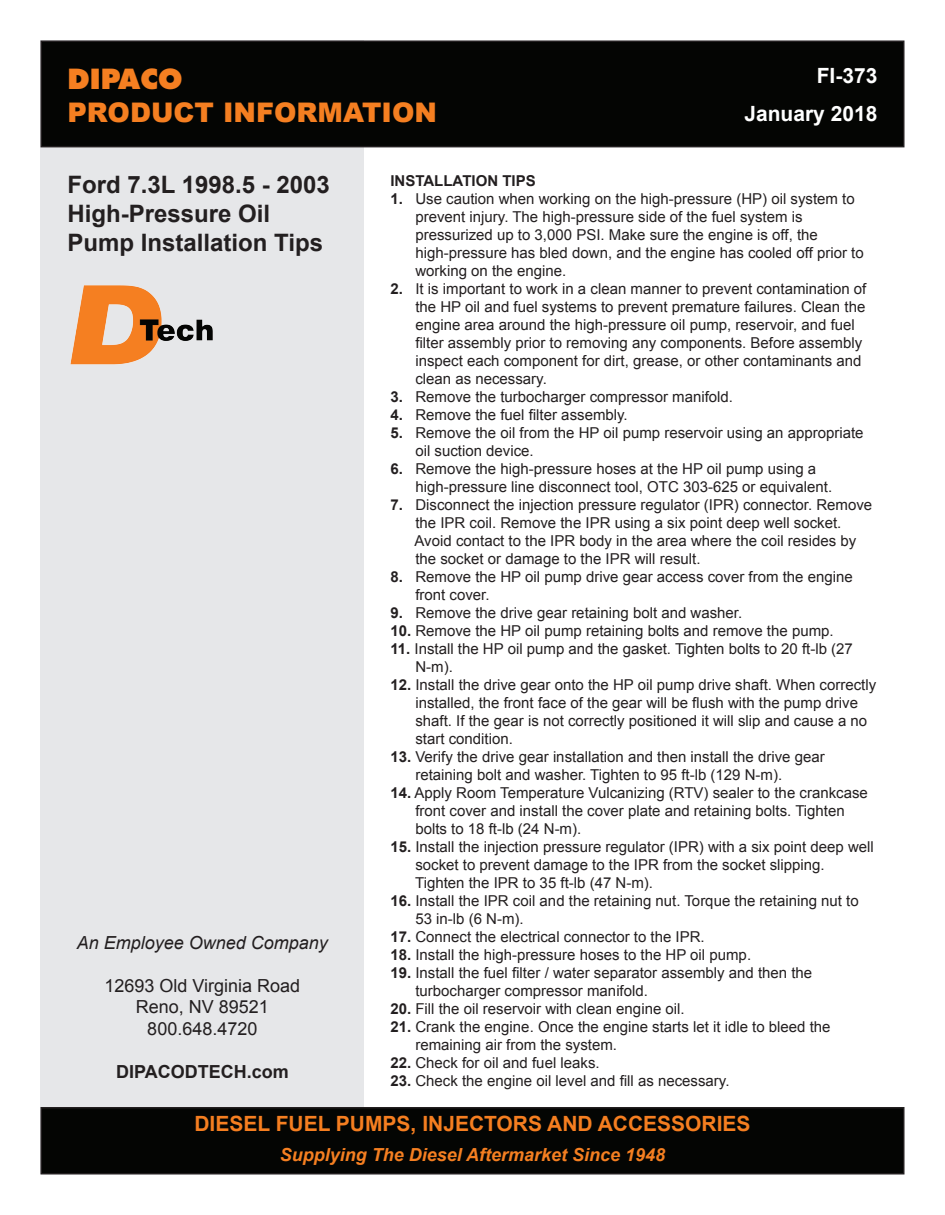
<style>
.page{position:relative;width:945px;height:1215px;background:#fff}
.page>*{position:absolute;margin:0;border:0;box-sizing:border-box;transform-origin:0 0}
.t1{font:900 27px "Arial";color:#f57f21}
.t2{font:800 27px "Futura Std";color:#f57f21}
.t3{font:700 24px/28.8px "Arial";color:#231f20}
.t4{font:700 21px "Arial";color:#f57e20}
.t5{font:700 21px "Arial";color:#fff}
.t6{font:18px/21.6px "Arial";color:#231f20;text-align:center}
.t7{font:italic 700 18px "Arial";color:#f57f21}
.t8{font:italic 18px "Arial";color:#231f20}
.t9{font:700 18px "Arial";color:#231f20}
.t10{font:15px/18px "Arial";color:#231f20}
.t11{font:700 15px "Arial";color:#231f20}
.s1{font-weight:700}
</style>
<div class="page">
<div style="left:40px;top:40px;width:324px;height:1134px;background:#e6e7e9"></div>
<div style="left:41px;top:41px;width:863px;height:106px;background:#040503"></div>
<div style="left:40px;top:40px;width:864px;height:107px;border:2px solid #231f20"></div>
<div style="left:41px;top:1108px;width:863px;height:66px;background:#040503"></div>
<div style="left:40px;top:1107px;width:864px;height:67px;border:2px solid #231f20"></div>
<img style="left:70px;top:285px;width:143px;height:80px">
<h1 class="t2" style="left:68px;top:62px;width:117px">DIPACO</h1>
<h1 class="t1" style="left:68px;top:92px;width:371px">PRODUCT INFORMATION</h1>
<p class="t5" style="left:817px;top:62px;width:62px">FI-373</p>
<p class="t5" style="left:744px;top:100px;width:135px">January 2018</p>
<p class="t3" style="left:68px;top:171px;width:264px">Ford 7.3L 1998.5 - 2003</p>
<p class="t3" style="left:68px;top:200px;width:257px">High-Pressure Oil<br>Pump Installation Tips</p>
<p class="t8" style="left:77px;top:931px;width:253px">An Employee Owned Company</p>
<p class="t6" style="left:104px;top:975px;width:197px">12693 Old Virginia Road<br>Reno, NV 89521<br>800.648.4720</p>
<p class="t9" style="left:116px;top:1060px;width:174px">DIPACODTECH.com</p>
<p class="t11" style="left:390px;top:171px;width:147px">INSTALLATION TIPS</p>
<p class="t10" style="left:415px;top:190px;width:450px;text-indent:-25px"><span class="s1">1.</span> Use caution when working on the high-pressure (HP) oil system to prevent injury. The high-pressure side of the fuel system is pressurized up to 3,000 PSI. Make sure the engine is off, the high-pressure has bled down, and the engine has cooled off prior to working on the engine.</p>
<p class="t10" style="left:415px;top:280px;width:453px;text-indent:-25px"><span class="s1">2.</span> It is important to work in a clean manner to prevent contamination of the HP oil and fuel systems to prevent premature failures. Clean the engine area around the high-pressure oil pump, reservoir, and fuel filter assembly prior to removing any components. Before assembly inspect each component for dirt, grease, or other contaminants and clean as necessary.</p>
<p class="t10" style="left:390px;top:388px;width:344px"><span class="s1">3.</span> Remove the turbocharger compressor manifold.</p>
<p class="t10" style="left:390px;top:406px;width:239px"><span class="s1">4.</span> Remove the fuel filter assembly.</p>
<p class="t10" style="left:415px;top:424px;width:450px;text-indent:-25px"><span class="s1">5.</span> Remove the oil from the HP oil pump reservoir using an appropriate oil suction device.</p>
<p class="t10" style="left:415px;top:460px;width:418px;text-indent:-25px"><span class="s1">6.</span> Remove the high-pressure hoses at the HP oil pump using a high-pressure line disconnect tool, OTC 303-625 or equivalent.</p>
<p class="t10" style="left:415px;top:496px;width:459px;text-indent:-24px"><span class="s1">7.</span> Disconnect the injection pressure regulator (IPR) connector. Remove the IPR coil. Remove the IPR using a six point deep well socket.<br>Avoid contact to the IPR body in the area where the coil resides by the socket or damage to the IPR will result.</p>
<p class="t10" style="left:415px;top:568px;width:439px;text-indent:-25px"><span class="s1">8.</span> Remove the HP oil pump drive gear access cover from the engine front cover.</p>
<p class="t10" style="left:390px;top:604px;width:353px"><span class="s1">9.</span> Remove the drive gear retaining bolt and washer.</p>
<p class="t10" style="left:390px;top:622px;width:445px"><span class="s1">10.</span> Remove the HP oil pump retaining bolts and remove the pump.</p>
<p class="t10" style="left:415px;top:640px;width:439px;text-indent:-25px"><span class="s1">11.</span> Install the HP oil pump and the gasket. Tighten bolts to 20 ft-lb (27<br>N-m).</p>
<p class="t10" style="left:415px;top:676px;width:462px;text-indent:-25px"><span class="s1">12.</span> Install the drive gear onto the HP oil pump drive shaft. When correctly installed, the front face of the gear will be flush with the pump drive shaft. If the gear is not correctly positioned it will slip and cause a no start condition.</p>
<p class="t10" style="left:415px;top:748px;width:411px;text-indent:-25px"><span class="s1">13.</span> Verify the drive gear installation and then install the drive gear retaining bolt and washer. Tighten to 95 ft-lb (129 N-m).</p>
<p class="t10" style="left:415px;top:784px;width:454px;text-indent:-25px"><span class="s1">14.</span> Apply Room Temperature Vulcanizing (RTV) sealer to the crankcase front cover and install the cover plate and retaining bolts. Tighten bolts to 18 ft-lb (24 N-m).</p>
<p class="t10" style="left:415px;top:838px;width:460px;text-indent:-25px"><span class="s1">15.</span> Install the injection pressure regulator (IPR) with a six point deep well socket to prevent damage to the IPR from the socket slipping.<br>Tighten the IPR to 35 ft-lb (47 N-m).</p>
<p class="t10" style="left:415px;top:892px;width:445px;text-indent:-25px"><span class="s1">16.</span> Install the IPR coil and the retaining nut. Torque the retaining nut to<br>53 in-lb (6 N-m).</p>
<p class="t10" style="left:390px;top:928px;width:316px"><span class="s1">17.</span> Connect the electrical connector to the IPR.</p>
<p class="t10" style="left:390px;top:946px;width:362px"><span class="s1">18.</span> Install the high-pressure hoses to the HP oil pump.</p>
<p class="t10" style="left:415px;top:964px;width:398px;text-indent:-25px"><span class="s1">19.</span> Install the fuel filter / water separator assembly and then the turbocharger compressor manifold.</p>
<p class="t10" style="left:390px;top:1000px;width:296px"><span class="s1">20.</span> Fill the oil reservoir with clean engine oil.</p>
<p class="t10" style="left:415px;top:1018px;width:417px;text-indent:-25px"><span class="s1">21.</span> Crank the engine. Once the engine starts let it idle to bleed the remaining air from the system.</p>
<p class="t10" style="left:390px;top:1054px;width:211px"><span class="s1">22.</span> Check for oil and fuel leaks.</p>
<p class="t10" style="left:390px;top:1072px;width:341px"><span class="s1">23.</span> Check the engine oil level and fill as necessary.</p>
<h3 class="t4" style="left:194px;top:1110px;width:558px">DIESEL FUEL PUMPS, INJECTORS AND ACCESSORIES</h3>
<p class="t7" style="left:280px;top:1143px;width:387px">Supplying The Diesel Aftermarket Since 1948</p>
</div>
